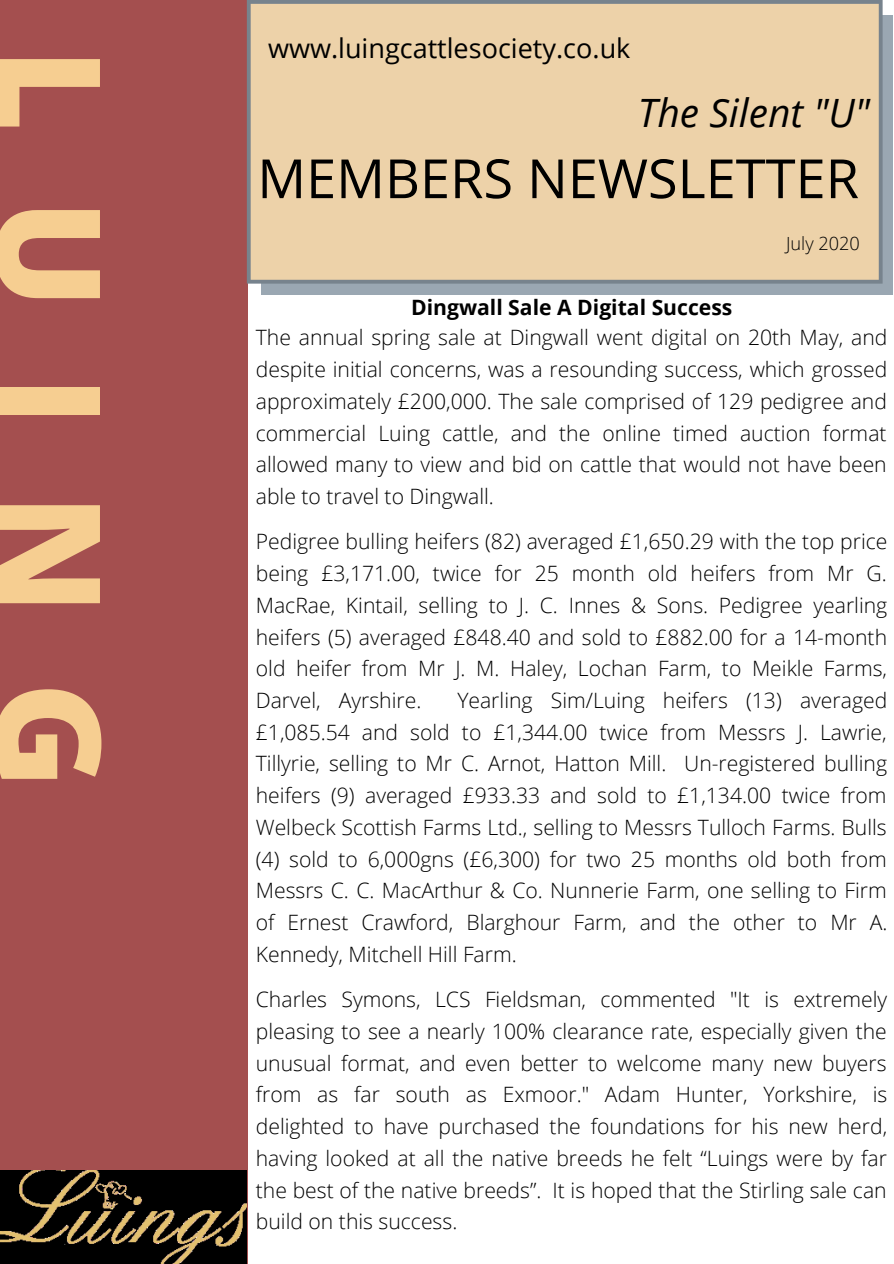
<style>
.page{position:relative;width:894px;height:1264px;background:#fff}
.page>*{position:absolute;margin:0;border:0;box-sizing:border-box;transform-origin:0 0}
.t1{font:800 144.15px "Open Sans";letter-spacing:.47em;color:#f6ce91}
.t2{font:54px "Open Sans";color:#000}
.t3{font:italic 39px "Open Sans";color:#000}
.t4{font:27px "Open Sans";color:#000}
.t5{font:300 21.15px/31.7px "Open Sans";color:#000;text-align:justify}
.t6{font:700 21.15px "Open Sans";color:#000}
.t7{font:300 18.15px "Open Sans";color:#000}
</style>
<div class="page">
<div style="left:0;top:0;width:247px;height:1263px;background:#a44f4f"></div>
<div style="left:261px;top:15px;width:632px;height:279px;background:#9aa7b2"></div>
<div style="left:247px;top:0;width:635px;height:283px;background:#edd2a9"></div>
<img style="left:0;top:1170px;width:247px;height:93px">
<h1 class="t1" style="left:151px;top:48px;width:742px;rotate:90deg">LUING</h1>
<p class="t4" style="left:268px;top:29px;width:364px">www.luingcattlesociety.co.uk</p>
<h3 class="t3" style="left:637px;top:85px;width:233px">The Silent "U"</h3>
<h2 class="t2" style="left:257px;top:140px;width:603px">MEMBERS NEWSLETTER</h2>
<p class="t7" style="left:785px;top:230px;width:75px">July 2020</p>
<p class="t6" style="left:411px;top:292px;width:323px">Dingwall Sale A Digital Success</p>
<p class="t5" style="left:256px;top:321px;width:633px">The annual spring sale at Dingwall went digital on 20th May, and despite initial concerns, was a resounding success, which grossed approximately £200,000. The sale comprised of 129 pedigree and commercial Luing cattle, and the online timed auction format allowed many to view and bid on cattle that would not have been able to travel to Dingwall.</p>
<p class="t5" style="left:256px;top:525px;width:633px">Pedigree bulling heifers (82) averaged £1,650.29 with the top price being £3,171.00, twice for 25 month old heifers from Mr G.<br>MacRae, Kintail, selling to J. C. Innes &amp; Sons. Pedigree yearling heifers (5) averaged £848.40 and sold to £882.00 for a 14-month old heifer from Mr J. M. Haley, Lochan Farm, to Meikle Farms, Darvel, Ayrshire.</p>
<p class="t5" style="left:256px;top:684px;width:633px;text-indent:201px">Yearling Sim/Luing heifers (13) averaged £1,085.54 and sold to £1,344.00 twice from Messrs J. Lawrie, Tillyrie, selling to Mr C. Arnot, Hatton Mill. Un-registered bulling heifers (9) averaged £933.33 and sold to £1,134.00 twice from Welbeck Scottish Farms Ltd., selling to Messrs Tulloch Farms. Bulls (4) sold to 6,000gns (£6,300) for two 25 months old both from Messrs C. C. MacArthur &amp; Co. Nunnerie Farm, one selling to Firm of Ernest Crawford, Blarghour Farm, and the other to Mr A.<br>Kennedy, Mitchell Hill Farm.</p>
<p class="t5" style="left:256px;top:983px;width:633px">Charles Symons, LCS Fieldsman, commented "It is extremely pleasing to see a nearly 100% clearance rate, especially given the unusual format, and even better to welcome many new buyers from as far south as Exmoor." Adam Hunter, Yorkshire, is delighted to have purchased the foundations for his new herd, having looked at all the native breeds he felt “Luings were by far the best of the native breeds”. It is hoped that the Stirling sale can build on this success.</p>
</div>
